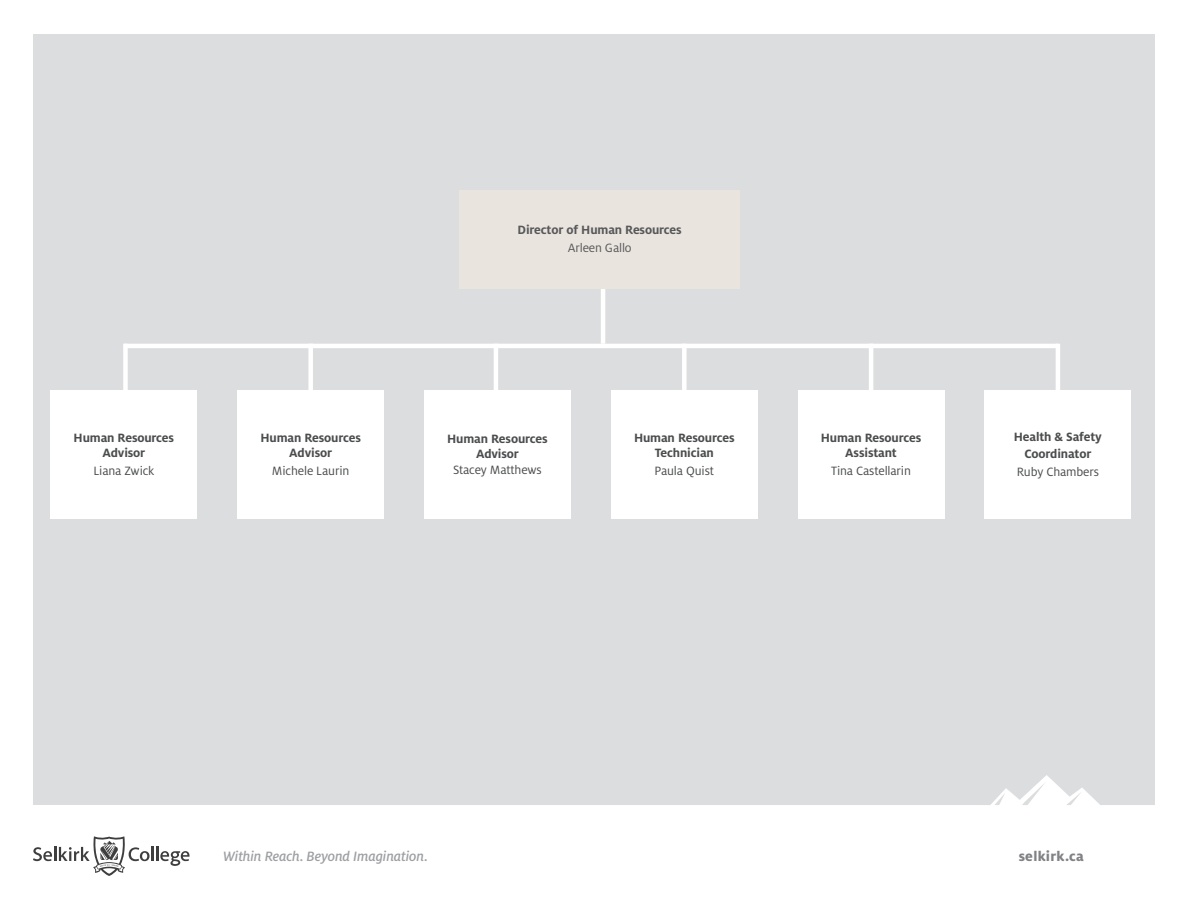
<style>
.page{position:relative;width:1188px;height:918px;background:#fff}
.page>*{position:absolute;margin:0;border:0;box-sizing:border-box;transform-origin:0 0}
.t1{font:italic 500 15px "Milo OT";letter-spacing:-.015em;color:#9d9fa2}
.t2{font:800 15px "Milo OT";letter-spacing:.02em;color:#808285}
.t3{font:700 13.35px/15.6px "Milo OT";letter-spacing:-.01em;color:#4b4c4d;text-align:center}
.t4{font:13.35px "Milo OT";letter-spacing:-.01em;color:#4b4c4d}
.t5{font:700 13.35px "Milo OT";letter-spacing:-.01em;color:#57585a}
.t6{font:13.35px "Milo OT";letter-spacing:-.01em;color:#57585a}
.s1{font-weight:400}
</style>
<div class="page">
<div style="left:33px;top:35px;width:1122px;height:848px;background:#dcdddf"></div>
<svg style="left:268px;top:775px;width:887px;height:108px;fill:#fff"></svg>
<div style="left:0;top:806px;width:279px;height:112px;background:#fff"></div>
<hr style="left:151px;top:847px;width:3px;height:14px;background:#3e3e3f">
<svg style="left:156px;top:847px;width:34px;height:19px"></svg>
<svg style="left:33px;top:836px;width:117px;height:40px"></svg>
<hr style="left:601px;top:239px;width:4px;height:105px;background:#fff">
<div style="left:985px;top:390px;width:146px;height:129px;background:#fff"></div>
<div style="left:611px;top:390px;width:146px;height:129px;background:#fff"></div>
<div style="left:798px;top:390px;width:146px;height:129px;background:#fff"></div>
<div style="left:424px;top:390px;width:147px;height:129px;background:#fff"></div>
<div style="left:238px;top:390px;width:146px;height:129px;background:#fff"></div>
<div style="left:51px;top:390px;width:146px;height:129px;background:#fff"></div>
<hr style="left:124px;top:344px;width:934px;height:4px;background:#fff">
<div style="left:123px;top:344px;width:5px;height:55px;background:#fff"></div>
<hr style="left:494px;top:344px;width:4px;height:55px;background:#fff">
<div style="left:308px;top:344px;width:5px;height:55px;background:#fff"></div>
<div style="left:682px;top:344px;width:5px;height:55px;background:#fff"></div>
<hr style="left:869px;top:344px;width:4px;height:55px;background:#fff">
<hr style="left:1056px;top:344px;width:4px;height:55px;background:#fff">
<div style="left:459px;top:190px;width:281px;height:98px;background:#eae4de"></div>
<p class="t3" style="left:74px;top:430px;width:102px">Human Resources<br>Advisor</p>
<p class="t4" style="left:93px;top:464px;width:63px">Liana Zwick</p>
<p class="t3" style="left:260px;top:430px;width:102px">Human Resources<br>Advisor</p>
<p class="t4" style="left:272px;top:464px;width:79px">Michele Laurin</p>
<p class="t5" style="left:518px;top:223px;width:166px">Director of Human Resources</p>
<p class="t6" style="left:568px;top:241px;width:65px">Arleen Gallo</p>
<p class="t3" style="left:447px;top:431px;width:102px">Human Resources<br>Advisor<br><span class="s1">Stacey Matthews</span></p>
<p class="t3" style="left:634px;top:430px;width:102px">Human Resources<br>Technician</p>
<p class="t4" style="left:655px;top:464px;width:61px">Paula Quist</p>
<p class="t3" style="left:821px;top:430px;width:102px">Human Resources<br>Assistant</p>
<p class="t4" style="left:831px;top:464px;width:81px">Tina Castellarin</p>
<p class="t3" style="left:1014px;top:429px;width:90px">Health &amp; Safety</p>
<p class="t3" style="left:1024px;top:446px;width:69px">Coordinator</p>
<p class="t4" style="left:1017px;top:465px;width:84px">Ruby Chambers</p>
<p class="t1" style="left:223px;top:848px;width:206px">Within Reach. Beyond Imagination.</p>
<p class="t2" style="left:1019px;top:847px;width:67px">selkirk.ca</p>
</div>
